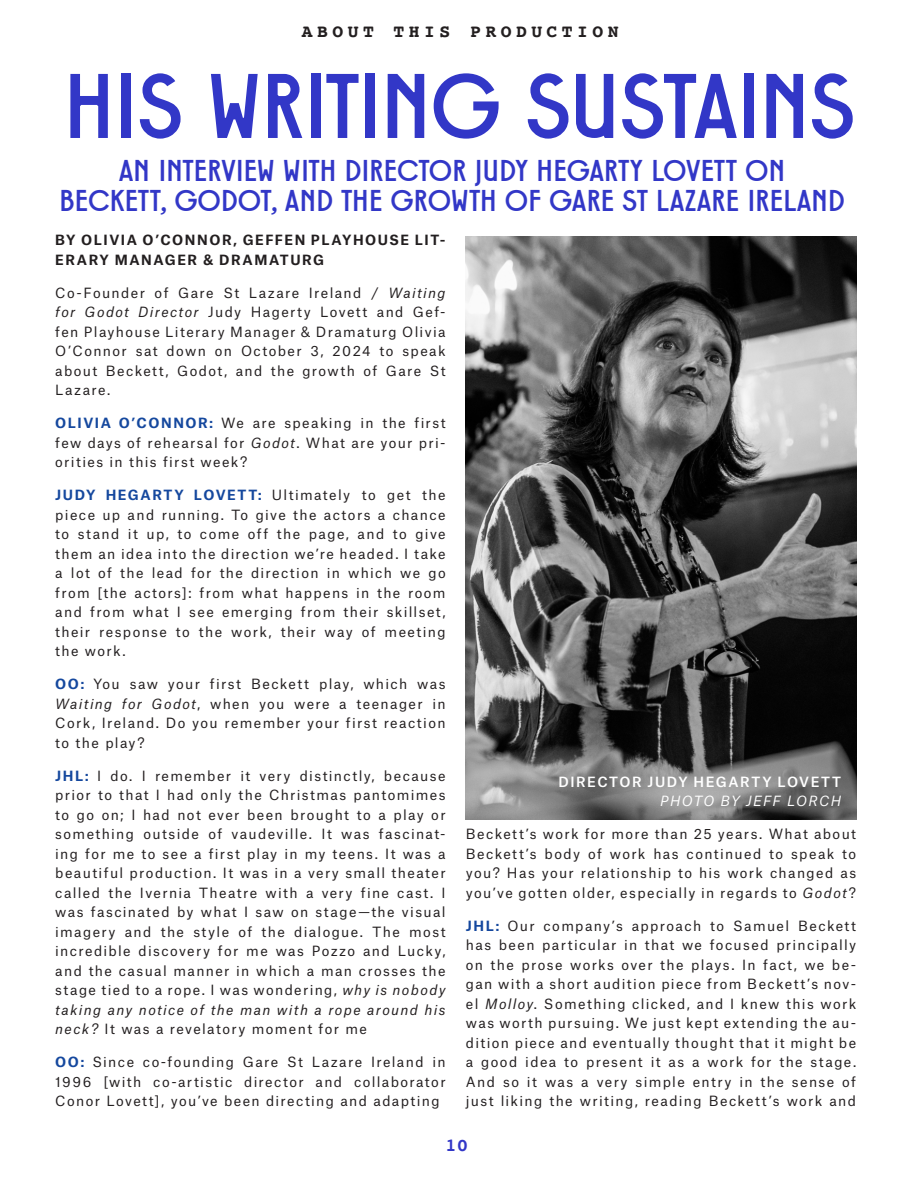
<style>
.page{position:relative;width:918px;height:1188px;background:#fff}
.page>*{position:absolute;margin:0;border:0;box-sizing:border-box;transform-origin:0 0}
.t1{font:91.5px "Play";letter-spacing:-.02em;color:#3237c7}
.t2{font:30px "Play";letter-spacing:-.005em;color:#3237c7}
.Styles_for_Word_RTF_Imported_Lists_Norma{font:700 18px "Courier";letter-spacing:.25em;color:#231f20}
.Styles_for_Word_RTF_Imported_Lists_Norma-2{font:700 18px "Courier";color:#3237c7}
.Body_Copy_Atlas_8_11{font:13.5px/19.5px "Atlas Grotesk";letter-spacing:.1em;color:#231f20;text-align:justify}
.Body_Copy_Atlas_8_11-2{font:700 13.5px/19.5px "Atlas Grotesk";letter-spacing:.115em;color:#231f20}
.Body_Copy_Atlas_8_11-3{font:500 13.5px/19.5px "Atlas Grotesk";letter-spacing:.115em;color:#fff;text-align:right}
.s1{font-style:italic}
.s2{font-weight:700;color:#15489e}
.s3{font-weight:400;font-style:italic}
</style>
<div class="page">
<img style="left:466px;top:236px;width:390px;height:583px">
<p class="Styles_for_Word_RTF_Imported_Lists_Norma" style="left:302px;top:17px;width:318px">ABOUT THIS PRODUCTION</p>
<p class="t1" style="left:63px;top:42px;width:794px">HIS WRITING SUSTAINS</p>
<p class="t2" style="left:119px;top:150px;width:668px">AN INTERVIEW WITH DIRECTOR JUDY HEGARTY LOVETT ON</p>
<p class="t2" style="left:59px;top:180px;width:787px">BECKETT, GODOT, AND THE GROWTH OF GARE ST LAZARE IRELAND</p>
<p class="Body_Copy_Atlas_8_11-2" style="left:55px;top:229px;width:392px">BY OLIVIA O’CONNOR, GEFFEN PLAYHOUSE LIT-<br>ERARY MANAGER &amp; DRAMATURG</p>
<p class="Body_Copy_Atlas_8_11" style="left:55px;top:281px;width:392px">Co-Founder of Gare St Lazare Ireland / <span class="s1">Waiting for Godot Director</span> Judy Hagerty Lovett and Gef&shy;fen Playhouse Literary Manager &amp; Dramaturg Olivia O’Connor sat down on October 3, 2024 to speak about Beckett, Godot, and the growth of Gare St Lazare.</p>
<p class="Body_Copy_Atlas_8_11" style="left:55px;top:412px;width:392px"><span class="s2">OLIVIA O’CONNOR:</span> We are speaking in the first few days of rehearsal for <span class="s1">Godot</span>. What are your pri&shy;orities in this first week?</p>
<p class="Body_Copy_Atlas_8_11" style="left:55px;top:484px;width:392px"><span class="s2">JUDY HEGARTY LOVETT:</span> Ultimately to get the piece up and running. To give the actors a chance to stand it up, to come off the page, and to give them an idea into the direction we’re headed. I take a lot of the lead for the direction in which we go from [the actors]: from what happens in the room and from what I see emerging from their skillset, their response to the work, their way of meeting the work.</p>
<p class="Body_Copy_Atlas_8_11" style="left:55px;top:673px;width:392px"><span class="s2">OO:</span> You saw your first Beckett play, which was <span class="s1">Waiting for Godot</span>, when you were a teenager in Cork, Ireland. Do you remember your first reaction to the play?</p>
<p class="Body_Copy_Atlas_8_11" style="left:55px;top:764px;width:392px"><span class="s2">JHL:</span> I do. I remember it very distinctly, because prior to that I had only the Christmas pantomimes to go on; I had not ever been brought to a play or something outside of vaudeville. It was fascinat&shy;ing for me to see a first play in my teens. It was a beautiful production. It was in a very small theater called the Ivernia Theatre with a very fine cast. I was fascinated by what I saw on stage—the visual imagery and the style of the dialogue. The most incredible discovery for me was Pozzo and Lucky, and the casual manner in which a man crosses the stage tied to a rope. I was wondering, <span class="s1">why is nobody taking any notice of the man with a rope around his neck?</span> It was a revelatory moment for me</p>
<p class="Body_Copy_Atlas_8_11" style="left:55px;top:1051px;width:392px"><span class="s2">OO:</span> Since co-founding Gare St Lazare Ireland in 1996 [with co-artistic director and collaborator Conor Lovett], you’ve been directing and adapting</p>
<p class="Body_Copy_Atlas_8_11-3" style="left:558px;top:771px;width:284px">DIRECTOR JUDY HEGARTY LOVETT<br><span class="s3">PHOTO BY JEFF LORCH</span></p>
<p class="Body_Copy_Atlas_8_11" style="left:466px;top:823px;width:392px">Beckett’s work for more than 25 years. What about Beckett’s body of work has continued to speak to you? Has your relationship to his work changed as you’ve gotten older, especially in regards to <span class="s1">Godot</span>?</p>
<p class="Body_Copy_Atlas_8_11" style="left:466px;top:914px;width:392px"><span class="s2">JHL:</span> Our company’s approach to Samuel Beckett has been particular in that we focused principally on the prose works over the plays. In fact, we be&shy;gan with a short audition piece from Beckett’s nov&shy;el <span class="s1">Molloy</span>. Something clicked, and I knew this work was worth pursuing. We just kept extending the au&shy;dition piece and eventually thought that it might be a good idea to present it as a work for the stage.<br>And so it was a very simple entry in the sense of just liking the writing, reading Beckett’s work and</p>
<p class="Styles_for_Word_RTF_Imported_Lists_Norma-2" style="left:445px;top:1131px;width:24px">10</p>
</div>
